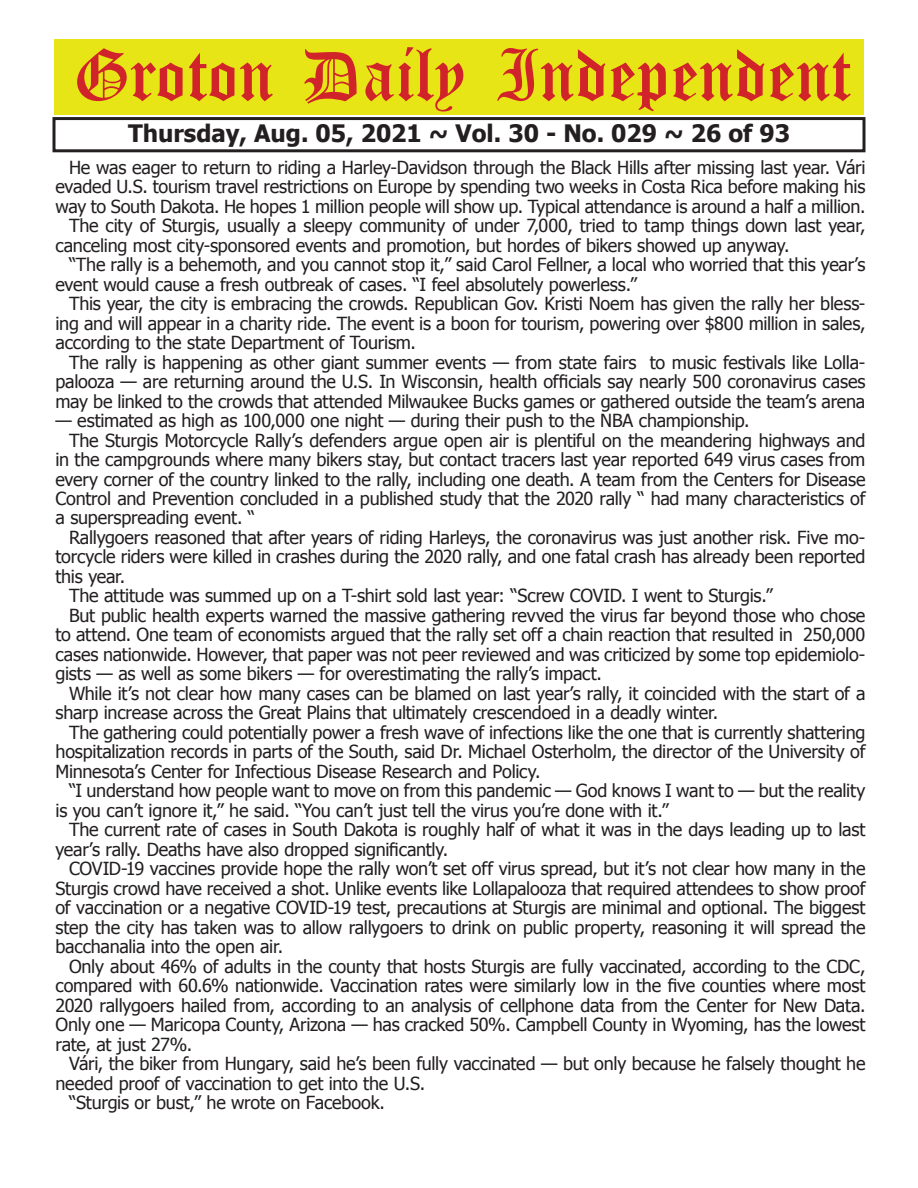
<style>
.page{position:relative;width:918px;height:1188px;background:#fff}
.page>*{position:absolute;margin:0;border:0;box-sizing:border-box;transform-origin:0 0}
.t1{font:54px "Old English Five";color:#d1232a}
.t2{font:700 24px "Tahoma";color:#231f20}
.t3{font:18px "Tahoma";letter-spacing:-.01em;color:#231f20}
</style>
<div class="page">
<div style="left:52px;top:117px;width:814px;height:35px;border:3px solid #231f20"></div>
<div style="left:54px;top:40px;width:810px;height:75px;background:#e7e515"></div>
<h1 class="t1" style="left:73px;top:50px;width:779px">Groton Daily Independent</h1>
<h2 class="t2" style="left:128px;top:116px;width:663px">Thursday, Aug. 05, 2021 ~ Vol. 30 - No. 029 ~ 26 of 93</h2>
<p class="t3" style="left:69px;top:155px;width:798px">He was eager to return to riding a Harley-Davidson through the Black Hills after missing last year. Vári</p>
<p class="t3" style="left:56px;top:174px;width:811px">evaded U.S. tourism travel restrictions on Europe by spending two weeks in Costa Rica before making his</p>
<p class="t3" style="left:56px;top:194px;width:812px">way to South Dakota. He hopes 1 million people will show up. Typical attendance is around a half a million.</p>
<p class="t3" style="left:69px;top:213px;width:798px">The city of Sturgis, usually a sleepy community of under 7,000, tried to tamp things down last year,</p>
<p class="t3" style="left:56px;top:233px;width:736px">canceling most city-sponsored events and promotion, but hordes of bikers showed up anyway.</p>
<p class="t3" style="left:69px;top:252px;width:798px">“The rally is a behemoth, and you cannot stop it,” said Carol Fellner, a local who worried that this year’s</p>
<p class="t3" style="left:56px;top:272px;width:583px">event would cause a fresh outbreak of cases. “I feel absolutely powerless.”</p>
<p class="t3" style="left:69px;top:291px;width:798px">This year, the city is embracing the crowds. Republican Gov. Kristi Noem has given the rally her bless-</p>
<p class="t3" style="left:56px;top:311px;width:812px">ing and will appear in a charity ride. The event is a boon for tourism, powering over $800 million in sales,</p>
<p class="t3" style="left:56px;top:330px;width:362px">according to the state Department of Tourism.</p>
<p class="t3" style="left:69px;top:350px;width:798px">The rally is happening as other giant summer events — from state fairs to music festivals like Lolla-</p>
<p class="t3" style="left:56px;top:369px;width:812px">palooza — are returning around the U.S. In Wisconsin, health officials say nearly 500 coronavirus cases</p>
<p class="t3" style="left:56px;top:389px;width:811px">may be linked to the crowds that attended Milwaukee Bucks games or gathered outside the team’s arena</p>
<p class="t3" style="left:56px;top:408px;width:696px">— estimated as high as 100,000 one night — during their push to the NBA championship.</p>
<p class="t3" style="left:69px;top:428px;width:798px">The Sturgis Motorcycle Rally’s defenders argue open air is plentiful on the meandering highways and</p>
<p class="t3" style="left:56px;top:447px;width:811px">in the campgrounds where many bikers stay, but contact tracers last year reported 649 virus cases from</p>
<p class="t3" style="left:56px;top:467px;width:811px">every corner of the country linked to the rally, including one death. A team from the Centers for Disease</p>
<p class="t3" style="left:56px;top:486px;width:812px">Control and Prevention concluded in a published study that the 2020 rally “ had many characteristics of</p>
<p class="t3" style="left:56px;top:506px;width:201px">a superspreading event. “</p>
<p class="t3" style="left:69px;top:525px;width:798px">Rallygoers reasoned that after years of riding Harleys, the coronavirus was just another risk. Five mo-</p>
<p class="t3" style="left:56px;top:545px;width:812px">torcycle riders were killed in crashes during the 2020 rally, and one fatal crash has already been reported</p>
<p class="t3" style="left:56px;top:564px;width:71px">this year.</p>
<p class="t3" style="left:69px;top:584px;width:705px">The attitude was summed up on a T-shirt sold last year: “Screw COVID. I went to Sturgis.”</p>
<p class="t3" style="left:69px;top:603px;width:798px">But public health experts warned the massive gathering revved the virus far beyond those who chose</p>
<p class="t3" style="left:56px;top:623px;width:811px">to attend. One team of economists argued that the rally set off a chain reaction that resulted in 250,000</p>
<p class="t3" style="left:56px;top:642px;width:812px">cases nationwide. However, that paper was not peer reviewed and was criticized by some top epidemiolo-</p>
<p class="t3" style="left:56px;top:662px;width:548px">gists — as well as some bikers — for overestimating the rally’s impact.</p>
<p class="t3" style="left:69px;top:681px;width:798px">While it’s not clear how many cases can be blamed on last year’s rally, it coincided with the start of a</p>
<p class="t3" style="left:56px;top:701px;width:664px">sharp increase across the Great Plains that ultimately crescendoed in a deadly winter.</p>
<p class="t3" style="left:69px;top:720px;width:798px">The gathering could potentially power a fresh wave of infections like the one that is currently shattering</p>
<p class="t3" style="left:56px;top:740px;width:811px">hospitalization records in parts of the South, said Dr. Michael Osterholm, the director of the University of</p>
<p class="t3" style="left:56px;top:759px;width:487px">Minnesota’s Center for Infectious Disease Research and Policy.</p>
<p class="t3" style="left:69px;top:779px;width:798px">“I understand how people want to move on from this pandemic — God knows I want to — but the reality</p>
<p class="t3" style="left:56px;top:798px;width:615px">is you can’t ignore it,” he said. “You can’t just tell the virus you’re done with it.”</p>
<p class="t3" style="left:69px;top:818px;width:798px">The current rate of cases in South Dakota is roughly half of what it was in the days leading up to last</p>
<p class="t3" style="left:56px;top:837px;width:394px">year’s rally. Deaths have also dropped significantly.</p>
<p class="t3" style="left:69px;top:857px;width:798px">COVID-19 vaccines provide hope the rally won’t set off virus spread, but it’s not clear how many in the</p>
<p class="t3" style="left:56px;top:876px;width:812px">Sturgis crowd have received a shot. Unlike events like Lollapalooza that required attendees to show proof</p>
<p class="t3" style="left:56px;top:896px;width:811px">of vaccination or a negative COVID-19 test, precautions at Sturgis are minimal and optional. The biggest</p>
<p class="t3" style="left:56px;top:915px;width:811px">step the city has taken was to allow rallygoers to drink on public property, reasoning it will spread the</p>
<p class="t3" style="left:56px;top:935px;width:229px">bacchanalia into the open air.</p>
<p class="t3" style="left:69px;top:954px;width:798px">Only about 46% of adults in the county that hosts Sturgis are fully vaccinated, according to the CDC,</p>
<p class="t3" style="left:56px;top:974px;width:811px">compared with 60.6% nationwide. Vaccination rates were similarly low in the five counties where most</p>
<p class="t3" style="left:56px;top:993px;width:812px">2020 rallygoers hailed from, according to an analysis of cellphone data from the Center for New Data.</p>
<p class="t3" style="left:56px;top:1013px;width:812px">Only one — Maricopa County, Arizona — has cracked 50%. Campbell County in Wyoming, has the lowest</p>
<p class="t3" style="left:56px;top:1032px;width:138px">rate, at just 27%.</p>
<p class="t3" style="left:69px;top:1052px;width:798px">Vári, the biker from Hungary, said he’s been fully vaccinated — but only because he falsely thought he</p>
<p class="t3" style="left:56px;top:1071px;width:371px">needed proof of vaccination to get into the U.S.</p>
<p class="t3" style="left:69px;top:1091px;width:317px">“Sturgis or bust,” he wrote on Facebook.</p>
</div>
